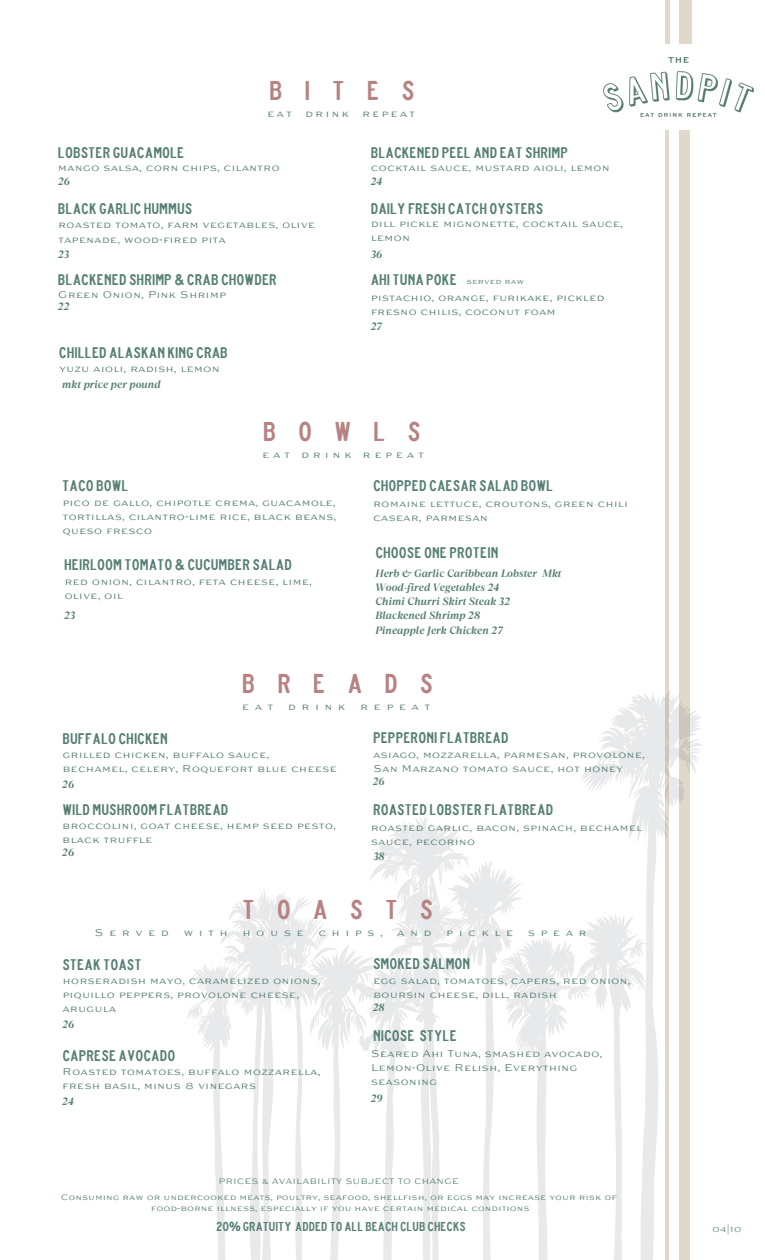
<style>
.page{position:relative;width:765px;height:1260px;background:#fff}
.page>*{position:absolute;margin:0;border:0;box-sizing:border-box;transform-origin:0 0}
.t1{font:27.38px "Jandus Road";letter-spacing:.8em;color:#b78281}
.t2{font:15.5px "Jandus Road";color:#557e74}
.t3{font:13px "Jandus Road";color:#557e74}
.t4{font:300 10.62px/14.1px "Sweet Gothic";color:#557e74}
.t5{font:italic 700 10.62px/14.1px "TT Ramillas";color:#557e74}
.t6{font:300 10.62px "Sweet Gothic";letter-spacing:.18em;color:#557e74}
.t7{font:300 10.62px "Sweet Gothic";letter-spacing:.335em;color:#557e74}
.t8{font:300 8.75px/11.6px "Sweet Gothic";color:#557e74;text-align:center}
.t9{font:300 8.5px "Sweet Gothic";color:#557e74}
.t10{font:300 8.12px "Sweet Gothic";color:#557e74}
.s1{font-family:"Noto Sans";font-weight:700}
</style>
<div class="page">
<div style="left:680px;top:130px;width:10px;height:1129px;background:#e0d8cb"></div>
<hr style="left:665px;top:130px;width:4px;height:1130px;background:#e0d8cb">
<img style="left:604px;top:58px;width:150px;height:59px">
<svg style="left:187px;top:688px;width:516px;height:572px"></svg>
<hr style="left:665px;top:0;width:4px;height:43px;background:#e0d8cb">
<div style="left:680px;top:0;width:12px;height:43px;background:#e0d8cb"></div>
<h1 class="t1" style="left:269px;top:79px;width:147px">BITES</h1>
<p class="t6" style="left:267px;top:109px;width:149px">eat drink repeat</p>
<h2 class="t2" style="left:58px;top:146px;width:128px">LOBSTER GUACAMOLE</h2>
<p class="t4" style="left:58px;top:161px;width:223px">mango salsa, corn chips, cilantro</p>
<h2 class="t2" style="left:371px;top:146px;width:199px">BLACKENED PEEL AND EAT SHRIMP</h2>
<p class="t4" style="left:371px;top:161px;width:241px">cocktail sauce, mustard aioli, lemon</p>
<p class="t5" style="left:58px;top:174px;width:13px">26</p>
<p class="t5" style="left:371px;top:174px;width:13px">24</p>
<h2 class="t2" style="left:58px;top:202px;width:136px">BLACK GARLIC HUMMUS</h2>
<p class="t4" style="left:58px;top:219px;width:259px">roasted tomato, farm vegetables, olive tapenade, wood-fired pita</p>
<h2 class="t2" style="left:371px;top:202px;width:174px">DAILY FRESH CATCH OYSTERS</h2>
<p class="t4" style="left:371px;top:218px;width:254px">dill pickle mignonette, cocktail sauce, lemon</p>
<p class="t5" style="left:58px;top:247px;width:13px">23</p>
<p class="t5" style="left:371px;top:247px;width:13px">36</p>
<h2 class="t2" style="left:58px;top:273px;width:219px">BLACKENED SHRIMP&amp;CRAB CHOWDER</h2>
<p class="t4" style="left:58px;top:288px;width:170px">Green Onion, Pink Shrimp</p>
<p class="t5" style="left:58px;top:299px;width:13px">22</p>
<h2 class="t2" style="left:371px;top:273px;width:88px">AHI TUNA POKE</h2>
<p class="t5" style="left:371px;top:319px;width:13px">27</p>
<p class="t10" style="left:467px;top:278px;width:59px">served raw</p>
<p class="t4" style="left:371px;top:291px;width:236px">pistachio, orange, furikake, pickled fresno chilis, coconut foam</p>
<h2 class="t2" style="left:59px;top:346px;width:169px">CHILLED ALASKAN KING CRAB</h2>
<p class="t4" style="left:59px;top:363px;width:162px">yuzu aioli, radish, lemon</p>
<p class="t5" style="left:62px;top:377px;width:100px">mkt price per pound</p>
<h1 class="t1" style="left:263px;top:420px;width:157px">BOWLS</h1>
<h2 class="t2" style="left:373px;top:479px;width:182px">CHOPPED CAESAR SALAD BOWL</h2>
<p class="t4" style="left:373px;top:497px;width:257px">romaine lettuce, croutons, green chili casear, parmesan</p>
<p class="t7" style="left:262px;top:450px;width:163px">eat drink repeat</p>
<h2 class="t2" style="left:62px;top:479px;width:68px">TACO BOWL</h2>
<p class="t4" style="left:62px;top:496px;width:275px;text-align:justify">pico de gallo, chipotle crema, guacamole, tortillas, cilantro-lime rice, black beans, queso fresco</p>
<h2 class="t2" style="left:64px;top:558px;width:228px">HEIRLOOM TOMATO&amp;CUCUMBER SALAD</h2>
<p class="t4" style="left:64px;top:575px;width:249px">red onion, cilantro, feta cheese, lime, olive, oil</p>
<p class="t5" style="left:64px;top:608px;width:13px">23</p>
<h2 class="t2" style="left:375px;top:546px;width:123px">CHOOSE ONE PROTEIN</h2>
<p class="t5" style="left:375px;top:566px;width:188px">Herb &amp; Garlic Caribbean Lobster Mkt<br>Wood-fired Vegetables 24<br>Chimi Churri Skirt Steak 32<br>Blackened Shrimp 28<br>Pineapple Jerk Chicken 27</p>
<h1 class="t1" style="left:242px;top:672px;width:190px">BREADS</h1>
<p class="t4" style="left:242px;top:701px;width:33px">eat</p>
<p class="t4" style="left:288px;top:701px;width:59px">drink</p>
<p class="t4" style="left:360px;top:701px;width:72px">repeat</p>
<h2 class="t2" style="left:373px;top:731px;width:137px">PEPPERONI FLATBREAD</h2>
<p class="t4" style="left:373px;top:748px;width:273px">asiago, mozzarella, parmesan, provolone,<br>San Marzano tomato sauce, hot honey</p>
<h2 class="t2" style="left:62px;top:732px;width:105px">BUFFALO CHICKEN</h2>
<p class="t4" style="left:62px;top:748px;width:276px">grilled chicken, buffalo sauce,<br>bechamel, celery, Roquefort blue cheese</p>
<h2 class="t2" style="left:62px;top:803px;width:168px">WILD MUSHROOM FLATBREAD</h2>
<p class="t4" style="left:62px;top:819px;width:275px">broccolini, goat cheese, hemp seed pesto, black truffle</p>
<p class="t5" style="left:62px;top:777px;width:13px">26</p>
<p class="t5" style="left:373px;top:774px;width:13px">26</p>
<h2 class="t2" style="left:373px;top:803px;width:182px">ROASTED LOBSTER FLATBREAD</h2>
<p class="t4" style="left:371px;top:821px;width:273px">roasted garlic, bacon, spinach, bechamel sauce, pecorino</p>
<p class="t5" style="left:373px;top:849px;width:13px">38</p>
<p class="t5" style="left:62px;top:845px;width:13px">26</p>
<h1 class="t1" style="left:242px;top:898px;width:190px">TOASTS</h1>
<p class="t4" style="left:95px;top:927px;width:76px">Served</p>
<p class="t4" style="left:184px;top:927px;width:46px">with</p>
<p class="t4" style="left:242px;top:927px;width:63px">house</p>
<p class="t4" style="left:318px;top:927px;width:66px">chips,</p>
<p class="t4" style="left:397px;top:927px;width:36px">and</p>
<p class="t4" style="left:446px;top:927px;width:69px">pickle</p>
<p class="t4" style="left:528px;top:927px;width:61px">spear</p>
<h2 class="t2" style="left:62px;top:958px;width:79px">STEAK TOAST</h2>
<p class="t4" style="left:62px;top:974px;width:260px">horseradish mayo, caramelized onions, piquillo peppers, provolone cheese, arugula</p>
<h2 class="t2" style="left:62px;top:1049px;width:113px">CAPRESE AVOCADO</h2>
<p class="t4" style="left:62px;top:1065px;width:260px">Roasted tomatoes, buffalo mozzarella, fresh basil, minus 8 vinegars</p>
<p class="t5" style="left:62px;top:1018px;width:13px">26</p>
<p class="t5" style="left:62px;top:1094px;width:13px">24</p>
<h2 class="t2" style="left:373px;top:957px;width:97px">SMOKED SALMON</h2>
<p class="t4" style="left:373px;top:974px;width:259px">egg salad, tomatoes, capers, red onion, boursin cheese, dill, radish</p>
<p class="t5" style="left:373px;top:1001px;width:13px">28</p>
<h2 class="t2" style="left:373px;top:1029px;width:84px">NICOSE STYLE</h2>
<p class="t4" style="left:371px;top:1047px;width:233px">Seared Ahi Tuna, smashed avocado,<br>Lemon-Olive Relish, Everything seasoning</p>
<p class="t5" style="left:371px;top:1091px;width:13px">29</p>
<p class="t9" style="left:219px;top:1177px;width:242px">PRICES &amp; AVAILABILITY SUBJECT TO CHANGE</p>
<p class="t3" style="left:216px;top:1222px;width:250px">20<span class="s1">%</span>GRATUITY ADDED TO ALL BEACH CLUB CHECKS</p>
<p class="t8" style="left:61px;top:1192px;width:558px">Consuming raw or undercooked meats, poultry, seafood, shellfish, or eggs may increase your risk of food-borne illness, especially if you have certain medical conditions</p>
<p class="t8" style="left:712px;top:1224px;width:31px">04|10</p>
</div>
